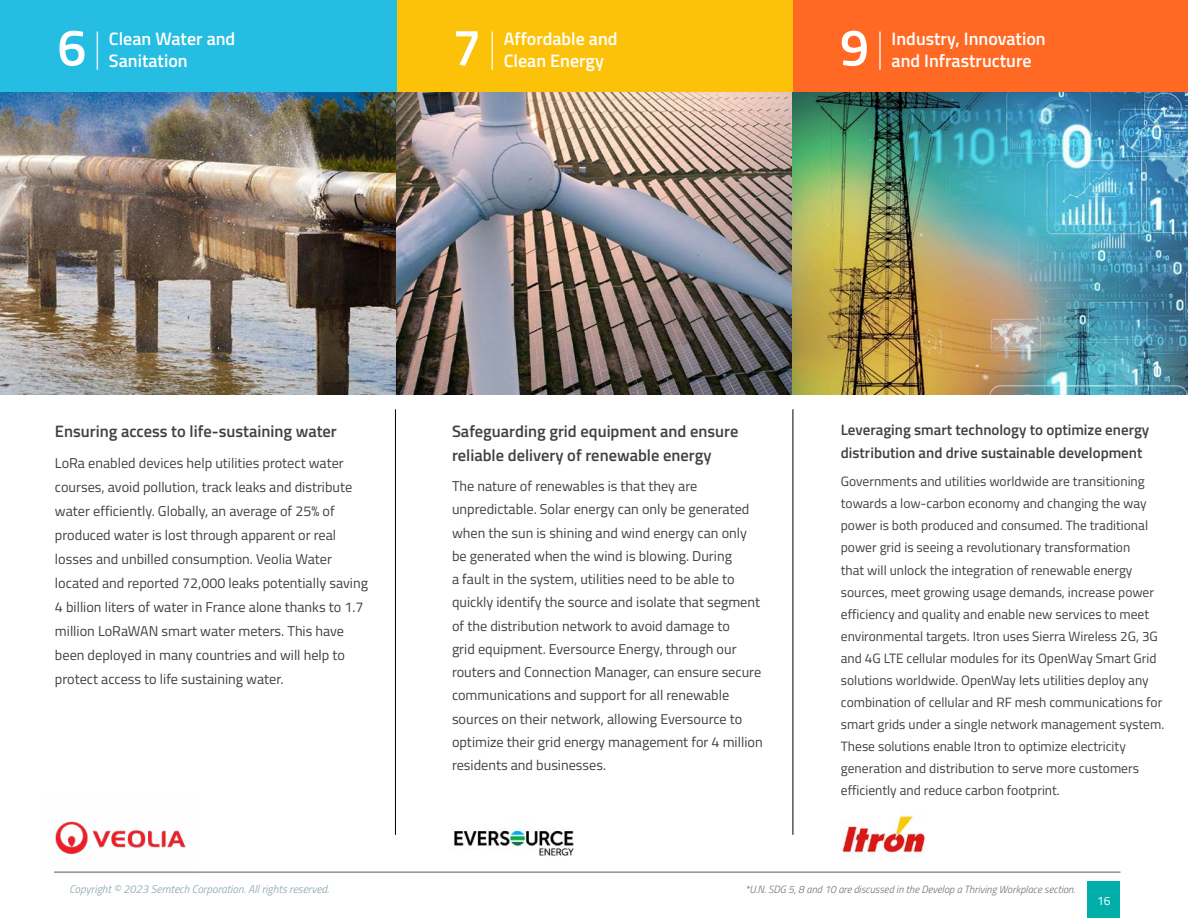
<style>
.page{position:relative;width:1188px;height:918px;background:#fff}
.page>*{position:absolute;margin:0;border:0;box-sizing:border-box;transform-origin:0 0}
.t1{font:600 51.9px "Titillium Web";color:#fff}
.t2{font:600 18px/21.9px "Titillium Web";color:#fff}
.t3{font:600 16.5px/24px "Titillium Web";color:#414042}
.t4{font:600 15px/22px "Titillium Web";color:#414042}
.t5{font:14.25px/23.2px "Titillium Web";color:#414042}
.t6{font:13.5px/22px "Titillium Web";color:#414042}
.t7{font:12px "Titillium Web";color:#fff}
.t8{font:italic 11.25px "Titillium Web";color:#99b1b9}
.t9{font:italic 300 10.5px "Titillium Web";color:#6e6f72}
</style>
<div class="page">
<img style="left:0;top:92px;width:396px;height:303px">
<img style="left:396px;top:92px;width:397px;height:303px">
<img style="left:793px;top:92px;width:395px;height:303px">
<div style="left:793px;top:0;width:395px;height:92px;background:#ff6924"></div>
<div style="left:396px;top:0;width:397px;height:92px;background:#fcc20a"></div>
<div style="left:0;top:0;width:396px;height:92px;background:#26bde3"></div>
<hr style="left:395px;top:409px;width:1px;height:426px;background:#000">
<hr style="left:793px;top:409px;width:1px;height:426px;background:#000">
<hr style="left:97px;top:32px;width:1px;height:38px;background:#fff">
<hr style="left:491px;top:32px;width:2px;height:38px;background:#fff">
<hr style="left:879px;top:32px;width:2px;height:38px;background:#fff">
<img style="left:54px;top:821px;width:143px;height:51px">
<img style="left:452px;top:828px;width:124px;height:44px">
<img style="left:841px;top:812px;width:84px;height:44px">
<hr style="left:54px;top:872px;width:1066px;height:1px;background:#58595b">
<div style="left:1087px;top:882px;width:33px;height:36px;background:#00afaa"></div>
<h1 class="t1" style="left:57px;top:8px;width:31px">6</h1>
<p class="t2" style="left:109px;top:27px;width:128px">Clean Water and<br>Sanitation</p>
<h1 class="t1" style="left:452px;top:8px;width:31px">7</h1>
<p class="t2" style="left:504px;top:27px;width:115px">Affordable and<br>Clean Energy</p>
<h1 class="t1" style="left:840px;top:8px;width:31px">9</h1>
<p class="t2" style="left:892px;top:27px;width:156px">Industry, Innovation and Infrastructure</p>
<p class="t3" style="left:55px;top:419px;width:283px">Ensuring access to life-sustaining water</p>
<p class="t5" style="left:55px;top:450px;width:315px;line-height:24px">LoRa enabled devices help utilities protect water courses, avoid pollution, track leaks and distribute water efficiently. Globally, an average of 25% of produced water is lost through apparent or real losses and unbilled consumption. Veolia Water located and reported 72,000 leaks potentially saving 4 billion liters of water in France alone thanks to 1.7 million LoRaWAN smart water meters. This have been deployed in many countries and will help to protect access to life sustaining water.</p>
<p class="t8" style="left:69px;top:881px;width:262px">Copyright © 2023 Semtech Corporation. All rights reserved.</p>
<p class="t3" style="left:452px;top:419px;width:288px">Safeguarding grid equipment and ensure reliable delivery of renewable energy</p>
<p class="t5" style="left:452px;top:474px;width:312px">The nature of renewables is that they are unpredictable. Solar energy can only be generated when the sun is shining and wind energy can only be generated when the wind is blowing. During<br>a fault in the system, utilities need to be able to quickly identify the source and isolate that segment of the distribution network to avoid damage to<br>grid equipment. Eversource Energy, through our routers and Connection Manager, can ensure secure communications and support for all renewable sources on their network, allowing Eversource to optimize their grid energy management for 4 million residents and businesses.</p>
<p class="t4" style="left:841px;top:418px;width:310px">Leveraging smart technology to optimize energy distribution and drive sustainable development</p>
<p class="t6" style="left:841px;top:470px;width:325px">Governments and utilities worldwide are transitioning towards a low-carbon economy and changing the way power is both produced and consumed. The traditional power grid is seeing a revolutionary transformation<br>that will unlock the integration of renewable energy sources, meet growing usage demands, increase power efficiency and quality and enable new services to meet environmental targets. Itron uses Sierra Wireless 2G, 3G and 4G LTE cellular modules for its OpenWay Smart Grid solutions worldwide. OpenWay lets utilities deploy any combination of cellular and RF mesh communications for smart grids under a single network management system.<br>These solutions enable Itron to optimize electricity generation and distribution to serve more customers efficiently and reduce carbon footprint.</p>
<p class="t9" style="left:745px;top:882px;width:331px">*U.N. SDG 5, 8 and 10 are discussed in the Develop a Thriving Workplace section.</p>
<p class="t7" style="left:1097px;top:892px;width:15px">16</p>
</div>
